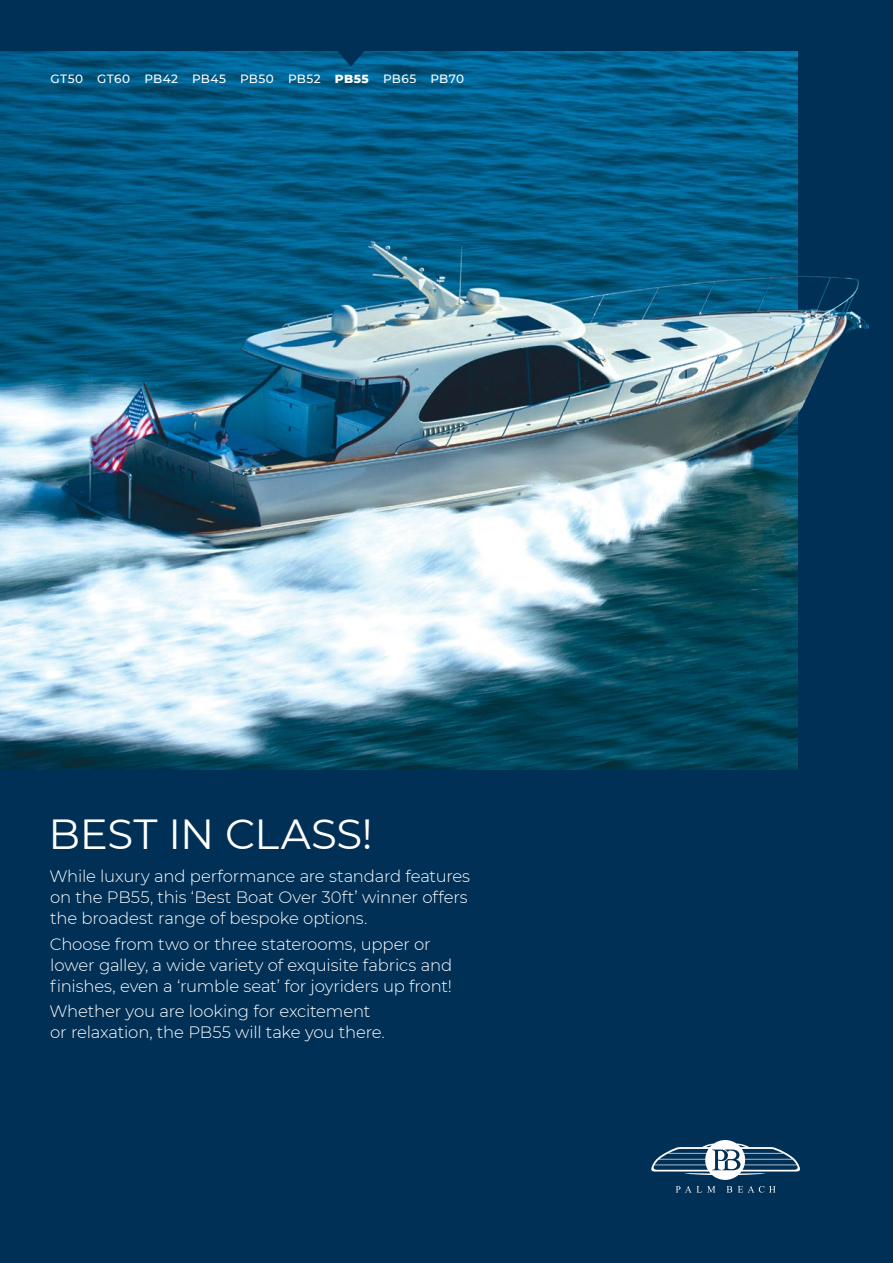
<style>
.page{position:relative;width:893px;height:1263px;background:#003055}
.page>*{position:absolute;margin:0;border:0;box-sizing:border-box;transform-origin:0 0}
.t1{font:42px "Montserrat";letter-spacing:-.01em;color:#fff}
.t2{font:300 16.5px/21px "Montserrat";letter-spacing:-.01em;color:#fff}
.t3{font:500 12px "Montserrat";letter-spacing:.04em;color:#fff}
.s1{font-weight:800}
</style>
<div class="page">
<svg style="left:651px;top:1140px;width:149px;height:40px"></svg>
<svg style="left:676px;top:1186px;width:39px;height:6px"></svg>
<svg style="left:726px;top:1186px;width:6px;height:6px"></svg>
<svg style="left:738px;top:1186px;width:38px;height:7px"></svg>
<img style="left:0;top:51px;width:798px;height:719px">
<img style="left:771px;top:257px;width:98px;height:195px">
<svg style="left:323px;top:51px;width:56px;height:16px"></svg>
<p class="t3" style="left:50px;top:70px;width:415px">GT50 GT60 PB42 PB45 PB50 PB52 <span class="s1">PB55</span> PB65 PB70</p>
<h1 class="t1" style="left:49px;top:805px;width:326px">BEST IN CLASS!</h1>
<p class="t2" style="left:49px;top:865px;width:422px">While luxury and performance are standard features on the PB55, this ‘Best Boat Over 30ft’ winner offers the broadest range of bespoke options.</p>
<p class="t2" style="left:50px;top:933px;width:404px">Choose from two or three staterooms, upper or lower galley, a wide variety of exquisite fabrics and finishes, even a ‘rumble seat’ for joyriders up front!</p>
<p class="t2" style="left:49px;top:1000px;width:337px">Whether you are looking for excitement or relaxation, the PB55 will take you there.</p>
</div>
